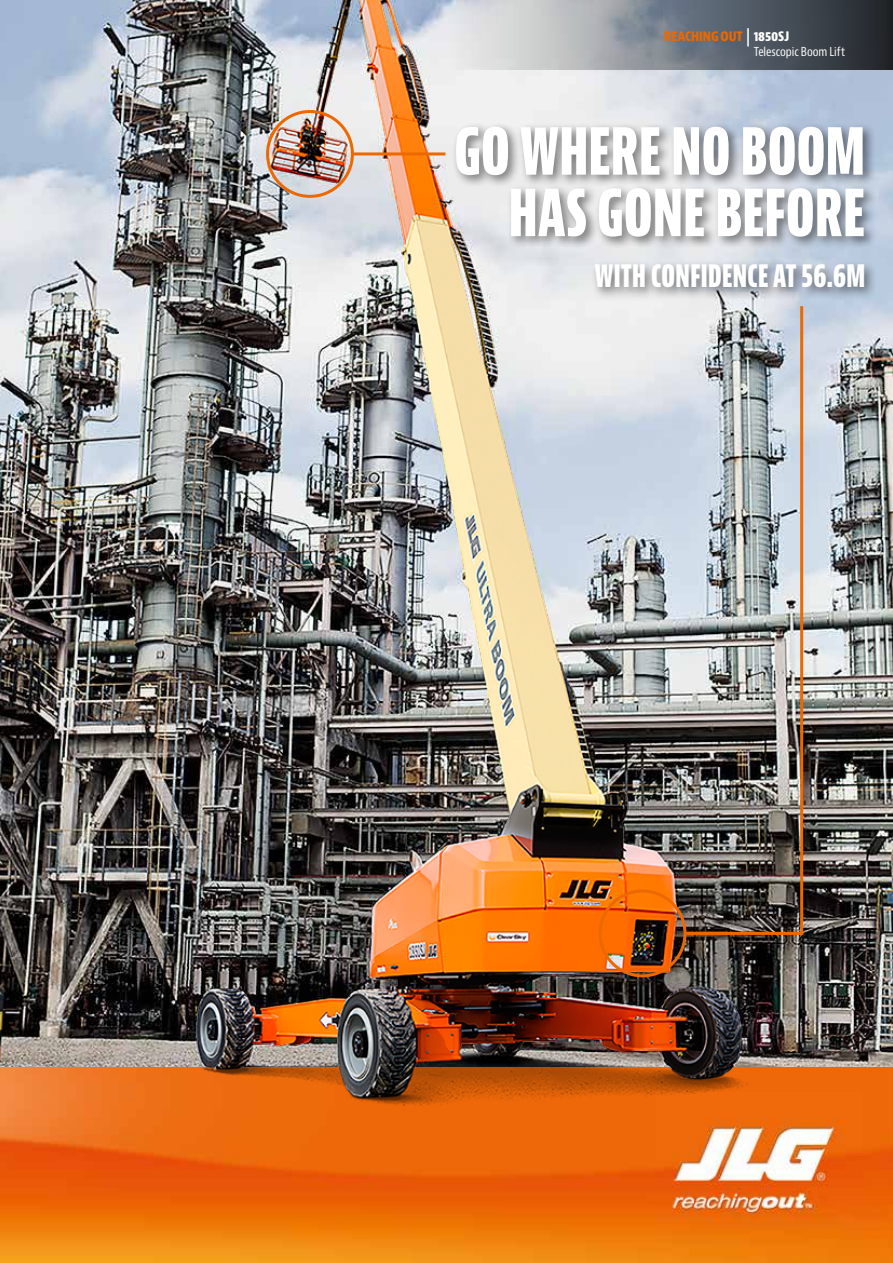
<style>
.page{position:relative;width:893px;height:1263px;background:#fff}
.page>*{position:absolute;margin:0;border:0;box-sizing:border-box;transform-origin:0 0}
.t1{font:800 extra-condensed 69px/61.5px "Bernino Sans";letter-spacing:-.015em;color:#fff;text-align:right}
.t2{font:800 extra-condensed 33px "Bernino Sans";letter-spacing:-.01em;color:#fff}
.t3{font:800 condensed 12.75px "Bernino Sans";letter-spacing:-.01em;color:#ec6801}
.t4{font:condensed 12px "Bernino Sans";letter-spacing:-.005em;color:#fff}
.s1{font-size:19.2px;color:#fff}
.s2{color:#fff}
</style>
<div class="page">
<img style="left:0;top:0;width:893px;height:1068px">
<svg style="left:448px;top:0;width:445px;height:69px;background:#80868c"></svg>
<img style="left:0;top:1068px;width:893px;height:195px">
<div style="left:451px;top:122px;width:426px;height:128px;background:#000;opacity:.5"></div>
<div style="left:591px;top:260px;width:286px;height:41px;background:#000;opacity:.5"></div>
<div style="left:266px;top:110px;width:88px;height:88px;border:3px solid #ec6801;border-radius:50%"></div>
<div style="left:599px;top:889px;width:87px;height:88px;border:3px solid #ec6801;border-radius:50%"></div>
<hr style="left:685px;top:932px;width:118px;height:3px;background:#ec6801">
<hr style="left:800px;top:306px;width:3px;height:629px;background:#ec6801">
<hr style="left:353px;top:152px;width:92px;height:3px;background:#ec6801">
<p class="t3" style="left:664px;top:29px;width:127px">REACHING OUT <span class="s1">|</span> <span class="s2">1850SJ</span></p>
<p class="t4" style="left:754px;top:45px;width:93px">Telescopic Boom Lift</p>
<p class="t1" style="left:454px;top:121px;width:413px">GO WHERE NO BOOM<br>HAS GONE BEFORE</p>
<p class="t2" style="left:594px;top:256px;width:273px">WITH CONFIDENCE AT 56.6M</p>
</div>
